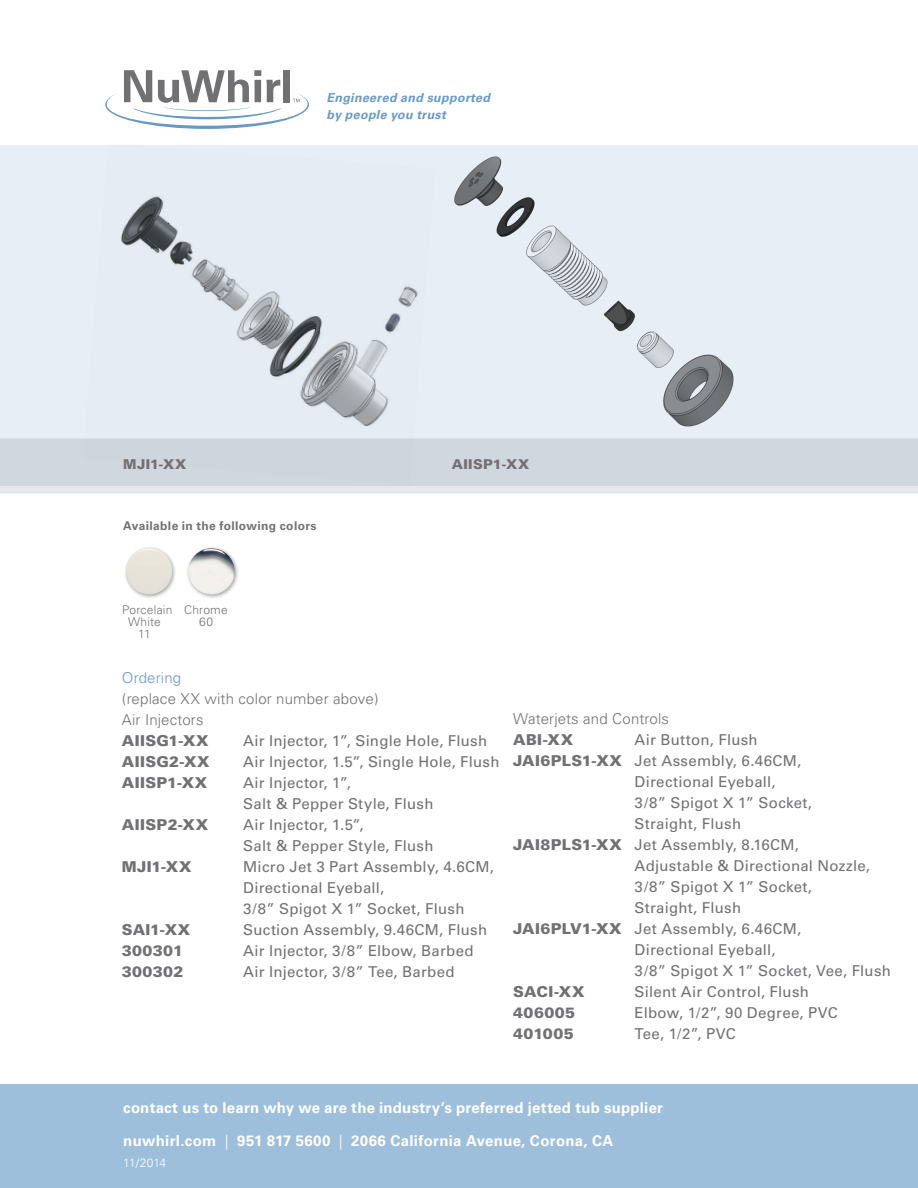
<style>
.page{position:relative;width:918px;height:1188px;background:#fff}
.page>*{position:absolute;margin:0;border:0;box-sizing:border-box;transform-origin:0 0}
.t1{font:15px/21px "Univers";letter-spacing:.015em;color:#717073}
.t2{font:700 15px "Univers";letter-spacing:.015em;color:#fff}
.t3{font:900 15px "Univers";letter-spacing:.025em;color:#717073}
.t4{font:300 15px/21px "Univers";letter-spacing:.01em;color:#717073}
.t5{font:300 15px "Univers";letter-spacing:.01em;color:#6799c8}
.t6{font:900 13.5px "Univers";letter-spacing:.03em;color:#717073}
.t7{font:italic 700 12.3px/17px "Univers";letter-spacing:.03em;color:#6799c8}
.t8{font:700 12px "Univers";letter-spacing:.03em;color:#717073}
.t9{font:300 12px/12px "Univers";letter-spacing:.02em;color:#717073}
.t10{font:300 12px "Univers";letter-spacing:-.015em;color:#fff}
.s1{font-weight:900}
.s2{font-weight:300}
</style>
<div class="page">
<svg style="left:105px;top:70px;width:204px;height:59px"></svg>
<div style="left:0;top:1084px;width:918px;height:104px;background:#9ebfdb"></div>
<div style="left:0;top:145px;width:918px;height:341px;background:#e8eef5"></div>
<svg style="left:0;top:438px;width:918px;height:56px;background:#d5dae0"></svg>
<img style="left:83px;top:196px;width:352px;height:289px">
<img style="left:454px;top:156px;width:280px;height:271px">
<div style="left:124px;top:546px;width:53px;height:53px;background:#000;opacity:.33"></div>
<div style="left:126px;top:548px;width:46px;height:46px;background:#e7e3d9;border-radius:23px"></div>
<div style="left:186px;top:546px;width:53px;height:53px;background:#000;opacity:.33"></div>
<img style="left:188px;top:548px;width:47px;height:46px;border-radius:23px">
<p class="t7" style="left:327px;top:89px;width:165px">Engineered and supported by people you trust</p>
<p class="t6" style="left:123px;top:456px;width:65px">MJI1-XX</p>
<p class="t6" style="left:452px;top:456px;width:79px">AIISP1-XX</p>
<p class="t8" style="left:123px;top:518px;width:195px">Available in the following colors</p>
<p class="t9" style="left:128px;top:604px;width:101px;text-indent:-6px">Porcelain Chrome<br>White</p>
<p class="t9" style="left:199px;top:616px;width:15px">60</p>
<p class="t9" style="left:138px;top:628px;width:14px">11</p>
<p class="t5" style="left:122px;top:669px;width:61px">Ordering</p>
<p class="t4" style="left:122px;top:688px;width:258px">(replace XX with color number above)<br>Air Injectors</p>
<p class="t3" style="left:122px;top:731px;width:88px">AIISG1-XX</p>
<p class="t1" style="left:243px;top:730px;width:246px">Air Injector, 1”, Single Hole, Flush</p>
<p class="t3" style="left:122px;top:752px;width:89px">AIISG2-XX</p>
<p class="t1" style="left:243px;top:751px;width:258px">Air Injector, 1.5”, Single Hole, Flush</p>
<p class="t3" style="left:122px;top:773px;width:87px">AIISP1-XX</p>
<p class="t1" style="left:243px;top:772px;width:192px">Air Injector, 1”,<br>Salt &amp; Pepper Style, Flush</p>
<p class="t3" style="left:122px;top:815px;width:88px">AIISP2-XX</p>
<p class="t1" style="left:243px;top:814px;width:192px">Air Injector, 1.5”,<br>Salt &amp; Pepper Style, Flush</p>
<p class="t3" style="left:122px;top:857px;width:71px">MJI1-XX</p>
<p class="t1" style="left:243px;top:856px;width:252px">Micro Jet 3 Part Assembly, 4.6CM,<br>Directional Eyeball,<br>3/8” Spigot X 1” Socket, Flush</p>
<p class="t3" style="left:122px;top:920px;width:70px">SAI1-XX</p>
<p class="t1" style="left:243px;top:919px;width:245px">Suction Assembly, 9.46CM, Flush</p>
<p class="t3" style="left:122px;top:941px;width:63px">300301</p>
<p class="t1" style="left:243px;top:940px;width:232px">Air Injector, 3/8” Elbow, Barbed</p>
<p class="t3" style="left:122px;top:962px;width:63px">300302</p>
<p class="t1" style="left:243px;top:961px;width:213px">Air Injector, 3/8” Tee, Barbed</p>
<p class="t4" style="left:513px;top:709px;width:157px">Waterjets and Controls</p>
<p class="t3" style="left:513px;top:731px;width:62px">ABI-XX</p>
<p class="t1" style="left:635px;top:730px;width:125px">Air Button, Flush</p>
<p class="t1" style="left:513px;top:751px;width:290px"><span class="s1">JAI6PLS1-XX</span> Jet Assembly, 6.46CM,</p>
<p class="t1" style="left:635px;top:772px;width:142px">Directional Eyeball,</p>
<p class="t1" style="left:635px;top:793px;width:179px">3/8” Spigot X 1” Socket,</p>
<p class="t1" style="left:635px;top:814px;width:108px">Straight, Flush</p>
<p class="t1" style="left:513px;top:835px;width:287px"><span class="s1">JAI8PLS1-XX</span> Jet Assembly, 8.16CM,</p>
<p class="t1" style="left:635px;top:856px;width:237px">Adjustable &amp; Directional Nozzle,</p>
<p class="t1" style="left:635px;top:877px;width:179px">3/8” Spigot X 1” Socket,</p>
<p class="t1" style="left:635px;top:898px;width:108px">Straight, Flush</p>
<p class="t1" style="left:513px;top:919px;width:290px"><span class="s1">JAI6PLV1-XX</span> Jet Assembly, 6.46CM,</p>
<p class="t1" style="left:635px;top:940px;width:142px">Directional Eyeball,</p>
<p class="t1" style="left:635px;top:961px;width:258px">3/8” Spigot X 1” Socket, Vee, Flush</p>
<p class="t3" style="left:513px;top:983px;width:73px">SACI-XX</p>
<p class="t1" style="left:635px;top:982px;width:176px">Silent Air Control, Flush</p>
<p class="t3" style="left:513px;top:1004px;width:64px">406005</p>
<p class="t1" style="left:635px;top:1003px;width:205px">Elbow, 1/2”, 90 Degree, PVC</p>
<p class="t3" style="left:513px;top:1025px;width:62px">401005</p>
<p class="t1" style="left:635px;top:1024px;width:103px">Tee, 1/2”, PVC</p>
<p class="t2" style="left:123px;top:1099px;width:541px">contact us to learn why we are the industry’s preferred jetted tub supplier</p>
<p class="t2" style="left:123px;top:1132px;width:491px">nuwhirl.com <span class="s2">|</span> 951 817 5600 <span class="s2">|</span> 2066 California Avenue, Corona, CA</p>
<p class="t10" style="left:123px;top:1155px;width:45px">11/2014</p>
</div>
